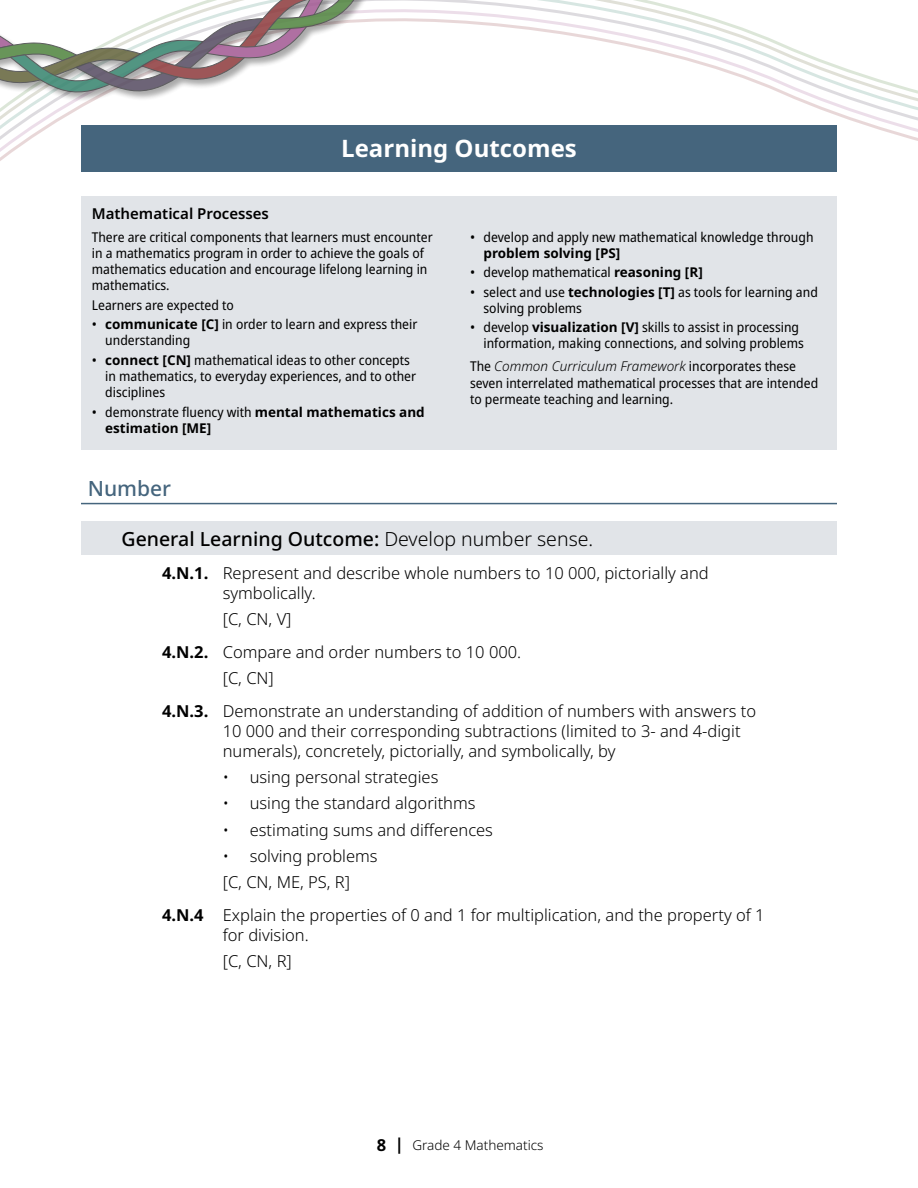
<style>
.page{position:relative;width:918px;height:1188px;background:#fff}
.page>*{position:absolute;margin:0;border:0;box-sizing:border-box;transform-origin:0 0}
.H2_White{font:700 24px "Noto Sans";color:#fff}
.Header_Outcomes{font:500 21px "Noto Sans";color:#45657d}
.GLO{font:500 19.5px "Noto Sans";color:#000}
.Learning_Outcome{font:300 16.5px/19.8px "Noto Sans";color:#000}
.Learning_Outcome_End{font:300 16.5px "Noto Sans";color:#000}
.Legend_Title{font:600 15px "Noto Sans";color:#000}
.Legend_Bullet{font:semi-condensed 13.5px/16.2px "Noto Sans";color:#000}
.Legend_Text{font:semi-condensed 13.5px/16.2px "Noto Sans";color:#000}
.Legend_Bullet-2{font:700 13.5px/16.2px "Noto Sans";color:#000}
.t1{font:300 13.5px "Noto Sans";color:#000}
.s1{font-weight:700;font-stretch:normal}
.s2{font-weight:400;font-stretch:semi-condensed}
.s3{font-weight:300;font-style:italic;font-stretch:normal}
.s4{font-weight:300}
.s5{font-weight:700}
.s6{font-weight:700;font-size:16.5px}
</style>
<div class="page">
<svg style="left:0;top:0;width:918px;height:172px"></svg>
<div style="left:0;top:0;width:515px;height:102px;background:#000;opacity:.4"></div>
<svg style="left:0;top:0;width:407px;height:96px"></svg>
<div style="left:81px;top:125px;width:756px;height:46px;background:#45657d"></div>
<hr style="left:81px;top:503px;width:756px;height:1px;background:#45657d">
<div style="left:81px;top:522px;width:756px;height:33px;background:#e1e4e8"></div>
<div style="left:81px;top:196px;width:756px;height:253px;background:#e1e4e8"></div>
<h2 class="H2_White" style="left:341px;top:132px;width:237px">Learning Outcomes</h2>
<p class="Legend_Title" style="left:92px;top:203px;width:179px">Mathematical Processes</p>
<p class="Legend_Text" style="left:92px;top:229px;width:342px">There are critical components that learners must encounter in a mathematics program in order to achieve the goals of mathematics education and encourage lifelong learning in mathematics.</p>
<p class="Legend_Text" style="left:92px;top:297px;width:144px">Learners are expected to</p>
<p class="Legend_Bullet" style="left:105px;top:316px;width:314px;text-indent:-13px">• <span class="s1">communicate [C]</span> in order to learn and express their understanding</p>
<p class="Legend_Bullet" style="left:105px;top:352px;width:312px;text-indent:-13px">• <span class="s1">connect [CN]</span> mathematical ideas to other concepts in mathematics, to everyday experiences, and to other disciplines</p>
<p class="Legend_Bullet-2" style="left:105px;top:404px;width:321px;text-indent:-13px"><span class="s2">• demonstrate fluency with</span> mental mathematics and estimation [ME]</p>
<p class="Legend_Bullet" style="left:484px;top:229px;width:332px;text-indent:-14px">• develop and apply new mathematical knowledge through <span class="s1">problem solving [PS]</span></p>
<p class="Legend_Bullet" style="left:470px;top:265px;width:234px">• develop mathematical <span class="s1">reasoning [R]</span></p>
<p class="Legend_Bullet" style="left:484px;top:284px;width:336px;text-indent:-14px">• select and use <span class="s1">technologies [T]</span> as tools for learning and solving problems</p>
<p class="Legend_Bullet" style="left:484px;top:320px;width:322px;text-indent:-14px">• develop <span class="s1">visualization [V]</span> skills to assist in processing information, making connections, and solving problems</p>
<p class="Legend_Text" style="left:470px;top:359px;width:350px">The <span class="s3">Common Curriculum Framework</span> incorporates these seven interrelated mathematical processes that are intended to permeate teaching and learning.</p>
<h3 class="Header_Outcomes" style="left:88px;top:474px;width:85px">Number</h3>
<h4 class="GLO" style="left:122px;top:525px;width:473px">General Learning Outcome: <span class="s4">Develop number sense.</span></h4>
<p class="Learning_Outcome" style="left:223px;top:564px;width:488px;text-indent:-61px"><span class="s5">4.N.1.</span> Represent and describe whole numbers to 10 000, pictorially and symbolically.</p>
<p class="Learning_Outcome_End" style="left:223px;top:608px;width:70px">[C, CN, V]</p>
<p class="Learning_Outcome" style="left:162px;top:643px;width:361px"><span class="s5">4.N.2.</span> Compare and order numbers to 10 000.</p>
<p class="Learning_Outcome_End" style="left:223px;top:667px;width:53px">[C, CN]</p>
<p class="Learning_Outcome" style="left:223px;top:702px;width:535px;text-indent:-61px"><span class="s5">4.N.3.</span> Demonstrate an understanding of addition of numbers with answers to<br>10 000 and their corresponding subtractions (limited to 3- and 4-digit numerals), concretely, pictorially, and symbolically, by</p>
<p class="Learning_Outcome" style="left:223px;top:768px;width:217px">• using personal strategies</p>
<p class="Learning_Outcome" style="left:223px;top:794px;width:254px">• using the standard algorithms</p>
<p class="Learning_Outcome" style="left:223px;top:820px;width:272px">• estimating sums and differences</p>
<p class="Learning_Outcome" style="left:223px;top:846px;width:156px">• solving problems</p>
<p class="Learning_Outcome_End" style="left:223px;top:871px;width:129px">[C, CN, ME, PS, R]</p>
<p class="Learning_Outcome" style="left:223px;top:905px;width:543px;text-indent:-61px"><span class="s5">4.N.4</span> Explain the properties of 0 and 1 for multiplication, and the property of 1 for division.</p>
<p class="Learning_Outcome_End" style="left:223px;top:949px;width:71px">[C, CN, R]</p>
<p class="t1" style="left:377px;top:1135px;width:168px"><span class="s6">8 |</span> Grade 4 Mathematics</p>
</div>
